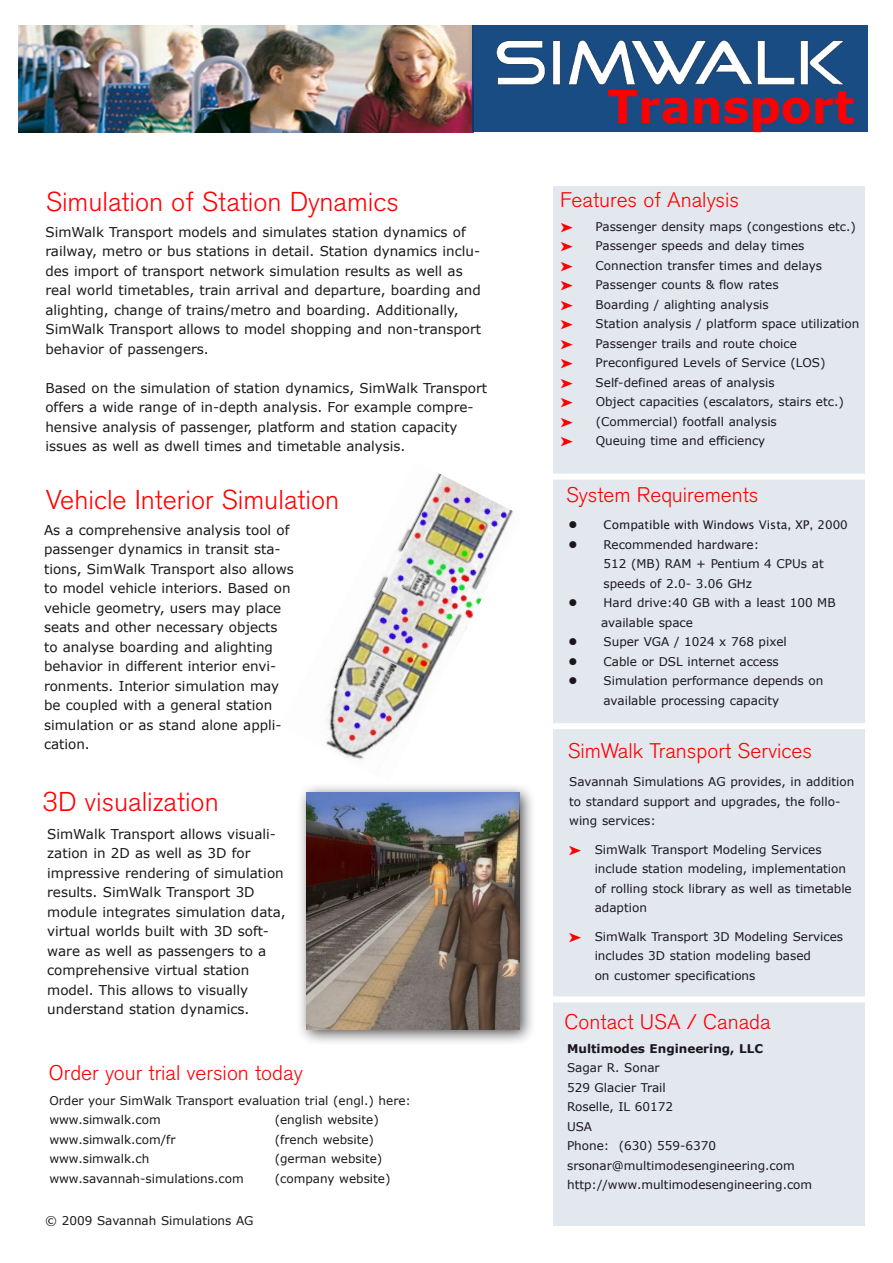
<style>
.page{position:relative;width:893px;height:1263px;background:#fff}
.page>*{position:absolute;margin:0;border:0;box-sizing:border-box;transform-origin:0 0}
.t1{font:700 45px "Verdana";color:#f00}
.t2{font:300 27px "Akzidenz Grotesk BQ";color:#f00}
.t3{font:300 21px "Akzidenz Grotesk BQ";color:#f00}
.t4{font:13.5px/19.5px "Verdana";color:#1a171c}
.t5{font:12px/19.5px "Verdana";color:#1a171c}
.t6{font:12px "Lucida Sans Unicode";color:#1a171c}
.t7{font:700 12px "Verdana";color:#1a171c}
</style>
<div class="page">
<div style="left:553px;top:186px;width:312px;height:1040px;background:#e2e8ee"></div>
<img style="left:19px;top:26px;width:453px;height:106px">
<div style="left:472px;top:26px;width:395px;height:106px;background:#1a4c84"></div>
<div style="left:523px;top:474px;width:370px;height:6px;background:#fff"></div>
<div style="left:552px;top:723px;width:341px;height:6px;background:#fff"></div>
<div style="left:551px;top:996px;width:342px;height:6px;background:#fff"></div>
<img style="left:326px;top:472px;width:187px;height:288px">
<div style="left:296px;top:782px;width:240px;height:263px;background:#1a171c;opacity:.75"></div>
<img style="left:306px;top:792px;width:214px;height:238px">
<img style="left:483px;top:25px;width:370px;height:60px">
<h1 class="t1" style="left:608px;top:78px;width:249px">Transport</h1>
<h2 class="t2" style="left:46px;top:187px;width:355px">Simulation of Station Dynamics</h2>
<h3 class="t3" style="left:560px;top:188px;width:180px">Features of Analysis</h3>
<p class="t4" style="left:45px;top:222px;width:437px">SimWalk Transport models and simulates station dynamics of railway, metro or bus stations in detail. Station dynamics inclu&shy;des import of transport network simulation results as well as real world timetables, train arrival and departure, boarding and alighting, change of trains/metro and boarding. Additionally, SimWalk Transport allows to model shopping and non-transport behavior of passengers.</p>
<p class="t4" style="left:45px;top:378px;width:443px">Based on the simulation of station dynamics, SimWalk Transport offers a wide range of in-depth analysis. For example compre&shy;hensive analysis of passenger, platform and station capacity issues as well as dwell times and timetable analysis.</p>
<h2 class="t2" style="left:46px;top:484px;width:295px">Vehicle Interior Simulation</h2>
<p class="t4" style="left:44px;top:520px;width:251px">As a comprehensive analysis tool of passenger dynamics in transit sta&shy;tions, SimWalk Transport also allows to model vehicle interiors. Based on vehicle geometry, users may place seats and other necessary objects to analyse boarding and alighting behavior in different interior envi&shy;ronments. Interior simulation may be coupled with a general station simulation or as stand alone appli&shy;cation.</p>
<h2 class="t2" style="left:43px;top:786px;width:178px">3D visualization</h2>
<p class="t4" style="left:47px;top:824px;width:240px">SimWalk Transport allows visuali&shy;zation in 2D as well as 3D for impressive rendering of simulation results. SimWalk Transport 3D module integrates simulation data, virtual worlds built with 3D soft&shy;ware as well as passengers to a comprehensive virtual station model. This allows to visually understand station dynamics.</p>
<h3 class="t3" style="left:49px;top:1061px;width:255px">Order your trial version today</h3>
<p class="t5" style="left:49px;top:1091px;width:363px">Order your SimWalk Transport evaluation trial (engl.) here: www.simwalk.com</p>
<p class="t5" style="left:275px;top:1110px;width:106px">(english website)</p>
<p class="t5" style="left:49px;top:1130px;width:128px">www.simwalk.com/fr</p>
<p class="t5" style="left:275px;top:1130px;width:101px">(french website)</p>
<p class="t5" style="left:49px;top:1149px;width:102px">www.simwalk.ch</p>
<p class="t5" style="left:275px;top:1149px;width:109px">(german website)</p>
<p class="t5" style="left:49px;top:1169px;width:196px">www.savannah-simulations.com</p>
<p class="t5" style="left:275px;top:1169px;width:117px">(company website)</p>
<p class="t5" style="left:45px;top:1211px;width:210px">© 2009 Savannah Simulations AG</p>
<p class="t5" style="left:596px;top:217px;width:265px">Passenger density maps (congestions etc.)<br>Passenger speeds and delay times Connection transfer times and delays Passenger counts &amp; flow rates<br>Boarding / alighting analysis<br>Station analysis / platform space utilization Passenger trails and route choice Preconfigured Levels of Service (LOS)<br>Self-defined areas of analysis<br>Object capacities (escalators, stairs etc.) (Commercial) footfall analysis<br>Queuing time and efficiency</p>
<h3 class="t3" style="left:566px;top:483px;width:194px">System Requirements</h3>
<p class="t6" style="left:569px;top:516px;width:281px">● Compatible with Windows Vista, XP, 2000</p>
<p class="t5" style="left:603px;top:535px;width:222px;text-indent:-35px">● Recommended hardware:<br>512 (MB) RAM + Pentium 4 CPUs at speeds of 2.0- 3.06 GHz</p>
<p class="t5" style="left:601px;top:593px;width:236px;text-indent:-33px">● Hard drive:40 GB with a least 100 MB available space</p>
<p class="t5" style="left:569px;top:632px;width:220px">● Super VGA / 1024 x 768 pixel</p>
<p class="t5" style="left:569px;top:652px;width:212px">● Cable or DSL internet access</p>
<p class="t5" style="left:603px;top:671px;width:221px;text-indent:-35px">● Simulation performance depends on available processing capacity</p>
<h3 class="t3" style="left:568px;top:739px;width:246px">SimWalk Transport Services</h3>
<p class="t5" style="left:569px;top:772px;width:287px">Savannah Simulations AG provides, in addition to standard support and upgrades, the follo&shy;wing services:</p>
<p class="t5" style="left:595px;top:840px;width:259px">SimWalk Transport Modeling Services include station modeling, implementation of rolling stock library as well as timetable adaption</p>
<p class="t5" style="left:595px;top:927px;width:250px">SimWalk Transport 3D Modeling Services includes 3D station modeling based<br>on customer specifications</p>
<h3 class="t3" style="left:564px;top:1009px;width:208px">Contact USA / Canada</h3>
<p class="t7" style="left:567px;top:1040px;width:198px">Multimodes Engineering, LLC</p>
<p class="t5" style="left:567px;top:1058px;width:247px">Sagar R. Sonar<br>529 Glacier Trail<br>Roselle, IL 60172<br>USA<br>Phone: (630) 559-6370 srsonar@multimodesengineering.com http://www.multimodesengineering.com</p>
</div>
